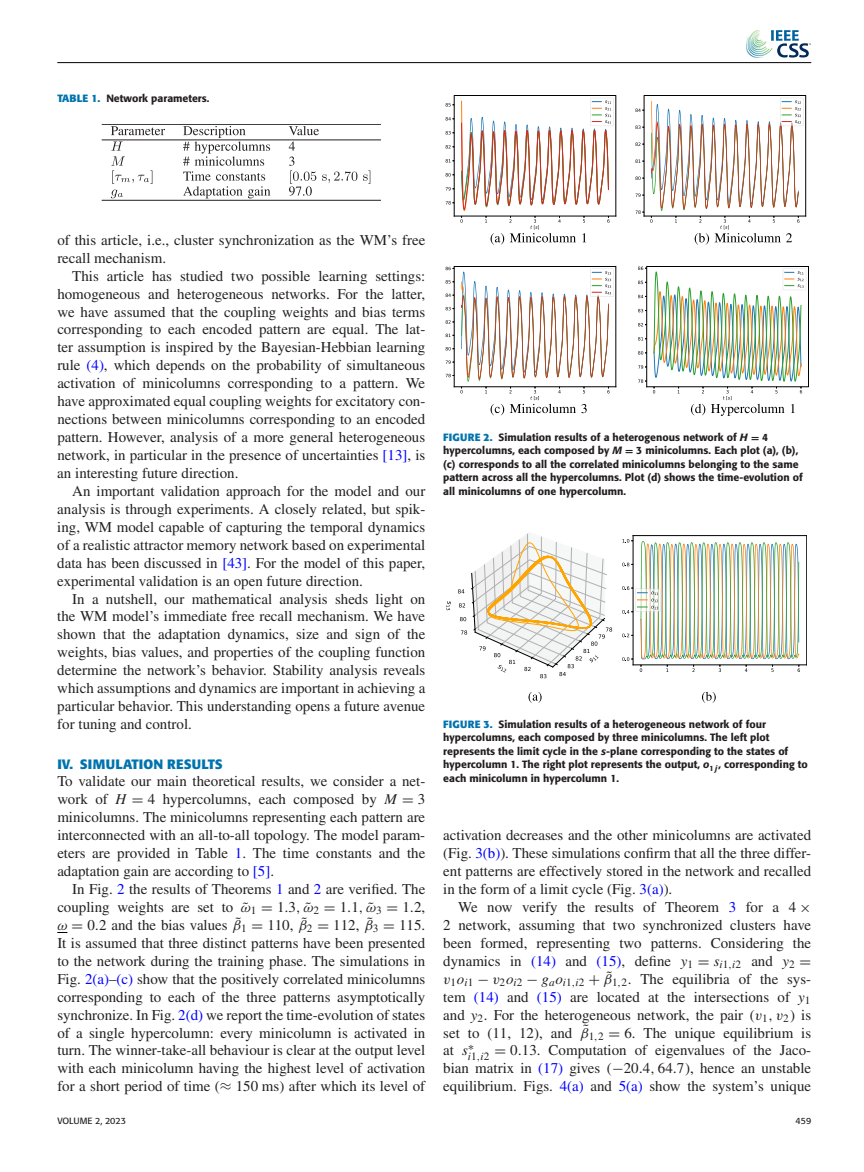
<style>
.page{position:relative;width:864px;height:1172px;background:#fff}
.page>*{position:absolute;margin:0;border:0;box-sizing:border-box;transform-origin:0 0}
.t1{font:15px/18px "Times";color:#231f20;text-align:justify}
.t2{font:700 13.5px "Formata";letter-spacing:.015em;color:#0073ae}
.t3{font:500 10.5px/13.5px "Formata";color:#231f20}
.t4{font:9px "Formata";color:#231f20}
.s1{font-weight:700;color:#0073ae}
.s2{color:#00f}
.s3{font-style:italic}
.s4{font-family:"MTSY"}
.s5{font-family:"RMTMI"}
.s6{font-family:"MTSYB";font-weight:400}
.s7{font-family:"MTMI"}
</style>
<div class="page">
<img style="left:746px;top:30px;width:24px;height:27px">
<svg style="left:770px;top:30px;width:40px;height:28px"></svg>
<hr style="left:57px;top:62px;width:753px;height:1px;background:#000">
<hr style="left:102px;top:124px;width:279px;height:1px;background:#231f20">
<hr style="left:102px;top:140px;width:279px;height:1px;background:#231f20">
<svg style="left:111px;top:126px;width:259px;height:72px"></svg>
<hr style="left:102px;top:200px;width:279px;height:1px;background:#231f20">
<svg style="left:445px;top:201px;width:8px;height:4px"></svg>
<svg style="left:445px;top:187px;width:8px;height:4px"></svg>
<svg style="left:445px;top:173px;width:8px;height:4px"></svg>
<svg style="left:445px;top:159px;width:8px;height:4px"></svg>
<svg style="left:445px;top:145px;width:8px;height:4px"></svg>
<svg style="left:445px;top:131px;width:8px;height:4px"></svg>
<svg style="left:445px;top:117px;width:8px;height:4px"></svg>
<svg style="left:445px;top:103px;width:8px;height:4px"></svg>
<hr style="left:453px;top:96px;width:1px;height:120px;background:#000">
<hr style="left:615px;top:96px;width:1px;height:120px;background:#000">
<hr style="left:454px;top:216px;width:161px;height:1px;background:#000">
<hr style="left:454px;top:96px;width:161px;height:1px;background:#000">
<hr style="left:643px;top:96px;width:1px;height:120px;background:#000">
<hr style="left:805px;top:96px;width:1px;height:120px;background:#000">
<hr style="left:643px;top:216px;width:162px;height:1px;background:#000">
<hr style="left:643px;top:96px;width:162px;height:1px;background:#000">
<svg style="left:460px;top:98px;width:343px;height:147px"></svg>
<svg style="left:445px;top:374px;width:8px;height:3px"></svg>
<svg style="left:445px;top:360px;width:8px;height:4px"></svg>
<svg style="left:445px;top:347px;width:8px;height:3px"></svg>
<svg style="left:445px;top:334px;width:8px;height:3px"></svg>
<svg style="left:445px;top:320px;width:8px;height:4px"></svg>
<svg style="left:445px;top:307px;width:8px;height:3px"></svg>
<svg style="left:445px;top:294px;width:8px;height:3px"></svg>
<svg style="left:445px;top:280px;width:8px;height:4px"></svg>
<svg style="left:445px;top:267px;width:8px;height:3px"></svg>
<hr style="left:453px;top:266px;width:1px;height:121px;background:#000">
<hr style="left:615px;top:266px;width:1px;height:121px;background:#000">
<hr style="left:454px;top:386px;width:161px;height:1px;background:#000">
<hr style="left:454px;top:266px;width:161px;height:1px;background:#000">
<hr style="left:807px;top:266px;width:1px;height:121px;background:#000">
<hr style="left:646px;top:386px;width:162px;height:1px;background:#000">
<hr style="left:646px;top:266px;width:162px;height:1px;background:#000">
<svg style="left:460px;top:267px;width:345px;height:149px"></svg>
<svg style="left:446px;top:601px;width:5px;height:9px"></svg>
<svg style="left:458px;top:533px;width:154px;height:145px"></svg>
<hr style="left:632px;top:536px;width:1px;height:129px;background:#000">
<hr style="left:806px;top:536px;width:1px;height:129px;background:#000">
<hr style="left:632px;top:664px;width:174px;height:1px;background:#000">
<hr style="left:632px;top:535px;width:174px;height:1px;background:#000">
<img style="left:622px;top:539px;width:177px;height:133px">
<svg style="left:528px;top:692px;width:187px;height:11px"></svg>
<p class="t3" style="left:57px;top:92px;width:153px"><span class="s1">TABLE 1.</span> Network parameters.</p>
<p class="t1" style="left:57px;top:232px;width:369px">of this article, i.e., cluster synchronization as the WM’s free recall mechanism.</p>
<p class="t1" style="left:57px;top:268px;width:369px;text-indent:15px">This article has studied two possible learning settings: homogeneous and heterogeneous networks. For the latter, we have assumed that the coupling weights and bias terms corresponding to each encoded pattern are equal. The lat&shy;ter assumption is inspired by the Bayesian-Hebbian learning rule <span class="s2">(4)</span>, which depends on the probability of simultaneous activation of minicolumns corresponding to a pattern. We have approximated equal coupling weights for excitatory con&shy;nections between minicolumns corresponding to an encoded pattern. However, analysis of a more general heterogeneous network, in particular in the presence of uncertainties <span class="s2">[13]</span>, is an interesting future direction.</p>
<p class="t1" style="left:57px;top:483px;width:369px;text-indent:15px">An important validation approach for the model and our analysis is through experiments. A closely related, but spik&shy;ing, WM model capable of capturing the temporal dynamics of a realistic attractor memory network based on experimental data has been discussed in <span class="s2">[43]</span>. For the model of this paper, experimental validation is an open future direction.</p>
<p class="t1" style="left:57px;top:591px;width:369px;text-indent:15px">In a nutshell, our mathematical analysis sheds light on the WM model’s immediate free recall mechanism. We have shown that the adaptation dynamics, size and sign of the weights, bias values, and properties of the coupling function determine the network’s behavior. Stability analysis reveals which assumptions and dynamics are important in achieving a particular behavior. This understanding opens a future avenue for tuning and control.</p>
<p class="t2" style="left:57px;top:758px;width:167px">IV. SIMULATION RESULTS</p>
<p class="t1" style="left:57px;top:774px;width:369px">To validate our main theoretical results, we consider a net&shy;work of <span class="s3">H</span> <span class="s4">=</span> 4 hypercolumns, each composed by <span class="s3">M</span> <span class="s4">=</span> 3 minicolumns. The minicolumns representing each pattern are interconnected with an all-to-all topology. The model param&shy;eters are provided in Table <span class="s2">1</span>. The time constants and the adaptation gain are according to <span class="s2">[5]</span>.</p>
<p class="t1" style="left:57px;top:881px;width:369px;text-indent:15px">In Fig. <span class="s2">2</span> the results of Theorems <span class="s2">1</span> and <span class="s2">2</span> are verified. The coupling weights are set to ˜<span class="s5">ω</span><sub>1</sub> <span class="s4">=</span> 1<span class="s5">.</span>3<span class="s5">, ω</span>˜ <sub>2</sub> <span class="s4">=</span> 1<span class="s5">.</span>1<span class="s5">, ω</span>˜ <sub>3</sub> <span class="s4">=</span> 1<span class="s5">.</span>2, <span class="s5">ω</span> <span class="s4">=</span> 0<span class="s5">.</span>2 and the bias values <span class="s5">β</span>˜<sub>1</sub> <span class="s4">=</span> 110, <span class="s5">β</span>˜<sub>2</sub> <span class="s4">=</span> 112, <span class="s5">β</span>˜<sub>3</sub> <span class="s4">=</span> 115.<br>It is assumed that three distinct patterns have been presented to the network during the training phase. The simulations in Fig. <span class="s2">2(a)</span>–<span class="s2">(c)</span> show that the positively correlated minicolumns corresponding to each of the three patterns asymptotically synchronize. In Fig. <span class="s2">2(d)</span> we report the time-evolution of states of a single hypercolumn: every minicolumn is activated in turn. The winner-take-all behaviour is clear at the output level with each minicolumn having the highest level of activation for a short period of time (<span class="s4">≈</span> 150 ms) after which its level of</p>
<p class="t3" style="left:443px;top:431px;width:361px"><span class="s1">FIGURE 2.</span> Simulation results of a heterogenous network of <span class="s3">H</span> <span class="s6">=</span> 4 hypercolumns, each composed by <span class="s3">M</span> <span class="s6">=</span> 3 minicolumns. Each plot (a), (b), (c) corresponds to all the correlated minicolumns belonging to the same pattern across all the hypercolumns. Plot (d) shows the time-evolution of all minicolumns of one hypercolumn.</p>
<p class="t3" style="left:443px;top:718px;width:366px"><span class="s1">FIGURE 3.</span> Simulation results of a heterogeneous network of four hypercolumns, each composed by three minicolumns. The left plot represents the limit cycle in the <span class="s3">s</span>-plane corresponding to the states of hypercolumn 1. The right plot represents the output, <span class="s3">o</span><sub>1</sub> <sub>j</sub> , corresponding to each minicolumn in hypercolumn 1.</p>
<p class="t1" style="left:443px;top:827px;width:369px">activation decreases and the other minicolumns are activated (Fig. <span class="s2">3(b)</span>). These simulations confirm that all the three differ&shy;ent patterns are effectively stored in the network and recalled in the form of a limit cycle (Fig. <span class="s2">3(a)</span>).</p>
<p class="t1" style="left:443px;top:899px;width:369px;text-indent:15px">We now verify the results of Theorem <span class="s2">3</span> for a 4 <span class="s4">× </span>2 network, assuming that two synchronized clusters have been formed, representing two patterns. Considering the dynamics in <span class="s2">(14)</span> and <span class="s2">(15)</span>, define <span class="s3">y</span><sub>1</sub> <span class="s4">=</span> <span class="s3">s</span><sub>i</sub><sub>1</sub><sub>,</sub><sub>i</sub><sub>2</sub> and <span class="s3">y</span><sub>2</sub> <span class="s4">= </span><span class="s7">v</span><sub>1</sub><span class="s3">o</span><sub>i</sub><sub>1</sub> <span class="s4">−</span> <span class="s7">v</span><sub>2</sub><span class="s3">o</span><sub>i</sub><sub>2</sub> <span class="s4">−</span> <span class="s3">g</span><sub>a</sub><span class="s3">o</span><sub>i</sub><sub>1</sub><sub>,</sub><sub>i</sub><sub>2</sub> <span class="s4">+</span> <span class="s5">β</span>˜<sub>1</sub><sub>,</sub><sub>2</sub>. The equilibria of the sys&shy;tem <span class="s2">(14)</span> and <span class="s2">(15)</span> are located at the intersections of <span class="s3">y</span><sub>1 </sub>and <span class="s3">y</span><sub>2</sub>. For the heterogeneous network, the pair (<span class="s7">v</span><sub>1</sub><span class="s5">,</span> <span class="s7">v</span><sub>2</sub> ) is set to (11, 12), and <span class="s5">β</span>˜<sub>1</sub><sub>,</sub><sub>2</sub> <span class="s4">=</span> 6. The unique equilibrium is at <span class="s3">s</span><sup>∗</sup></p>
<p class="t1" style="left:443px;top:1043px;width:369px;text-indent:25px"><sub>i</sub><sub>1</sub><sub>,</sub><sub>i</sub><sub>2</sub> <span class="s4">=</span> 0<span class="s5">.</span>13. Computation of eigenvalues of the Jaco&shy;bian matrix in <span class="s2">(17)</span> gives (<span class="s4">−</span>20<span class="s5">.</span>4<span class="s5">,</span> 64<span class="s5">.</span>7), hence an unstable equilibrium. Figs. <span class="s2">4(a)</span> and <span class="s2">5(a)</span> show the system’s unique</p>
<p class="t4" style="left:57px;top:1117px;width:70px">VOLUME 2, 2023</p>
<p class="t4" style="left:795px;top:1117px;width:17px">459</p>
</div>
